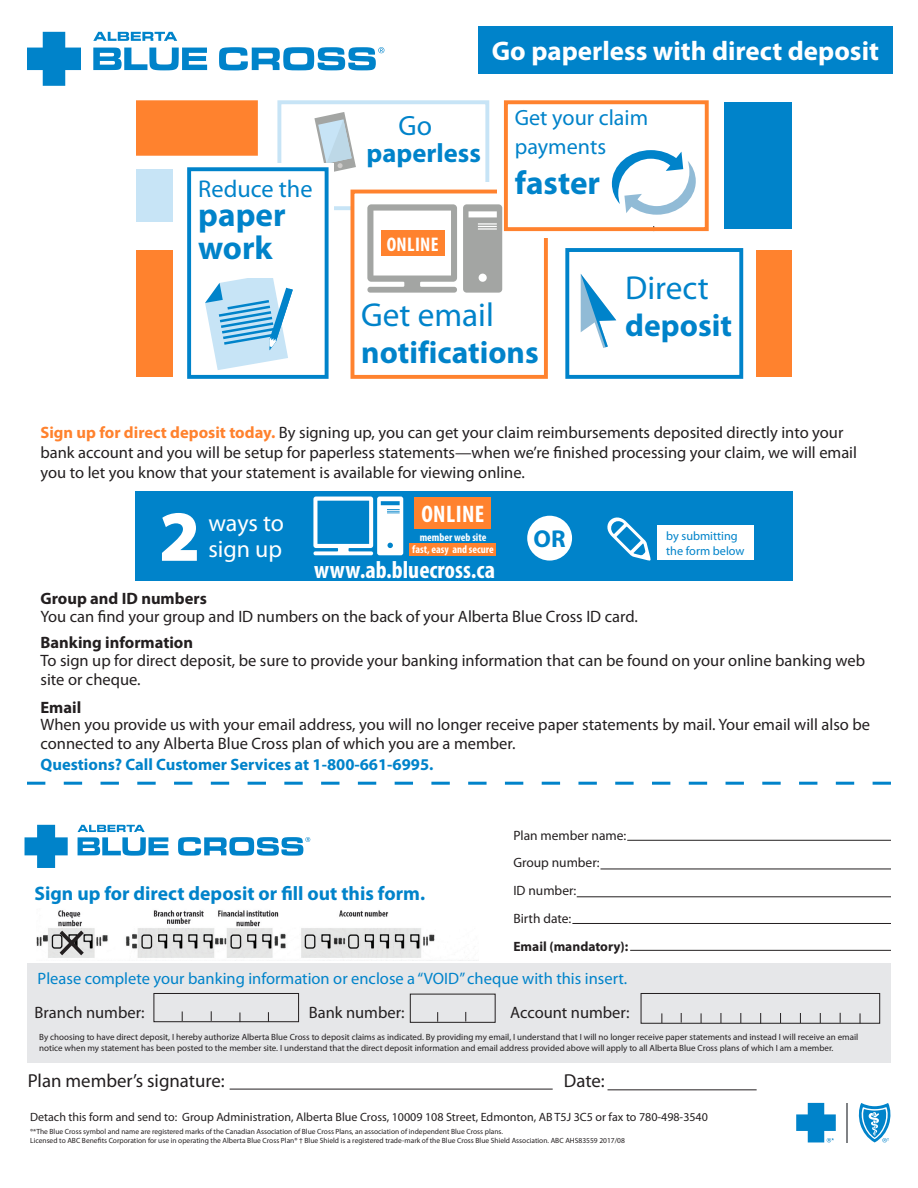
<style>
.page{position:relative;width:918px;height:1188px;background:#fff}
.page>*{position:absolute;margin:0;border:0;box-sizing:border-box;transform-origin:0 0}
.t1{font:900 72.45px "Myriad Pro";color:#fff}
.t2{font:700 52.35px "Minion Pro";color:#231f20}
.t3{font:33.3px "Myriad Pro";color:#0083ca}
.t4{font:700 33.15px/32.7px "Myriad Pro";color:#0083ca}
.t5{font:700 31.65px "Myriad Pro";color:#0083ca}
.t6{font:700 31.5px "Myriad Pro";color:#0083ca}
.t7{font:27.9px "Myriad Pro";color:#0083ca}
.t8{font:700 27px "Myriad Pro";color:#fff}
.t9{font:700 26.55px "Myriad Pro";color:#0083ca}
.t10{font:700 condensed 24.45px "Myriad Pro";color:#fff}
.t11{font:700 24.45px "Myriad Pro";color:#0083ca}
.t12{font:24.3px "Myriad Pro";color:#0083ca}
.t13{font:24px/25.5px "Myriad Pro";letter-spacing:-.005em;color:#fff}
.t14{font:700 condensed 24px "Myriad Pro";letter-spacing:.02em;color:#fff}
.t15{font:22.05px/29.2px "Myriad Pro";color:#0083ca}
.t16{font:700 condensed 19.8px "Myriad Pro";letter-spacing:.02em;color:#fff}
.t17{font:700 19.65px "Myriad Pro";color:#0083ca}
.t18{font:18.75px "Myriad Pro";color:#231f20}
.t19{font:16.5px/19.8px "Myriad Pro";color:#231f20}
.t20{font:16.5px "Myriad Pro";color:#0083ca}
.t21{font:700 16.5px "Myriad Pro";color:#231f20}
.t22{font:13.5px "Myriad Pro";color:#231f20}
.t23{font:700 13.5px "Myriad Pro";color:#231f20}
.t24{font:12.3px/14.7px "Myriad Pro";color:#0083ca}
.t25{font:12px "Myriad Pro";color:#231f20}
.t26{font:700 condensed 11.1px "Myriad Pro";color:#fff}
.t27{font:9px/10.8px "Myriad Pro";color:#231f20}
.t28{font:7.5px/9px "Myriad Pro";color:#231f20}
.s1{font-weight:700;color:#ff822e}
.s2{font-weight:700}
.s3{font-weight:700;color:#0083ca}
</style>
<div class="page">
<div style="left:27px;top:963px;width:864px;height:99px;background:#e6e7e9"></div>
<svg style="left:858px;top:1103px;width:33px;height:39px"></svg>
<hr style="left:847px;top:1103px;width:1px;height:39px;background:#808285">
<svg style="left:796px;top:1103px;width:40px;height:39px"></svg>
<svg style="left:78px;top:825px;width:91px;height:31px"></svg>
<svg style="left:178px;top:837px;width:132px;height:19px"></svg>
<svg style="left:25px;top:825px;width:43px;height:43px"></svg>
<hr style="left:608px;top:1089px;width:149px;height:1px;background:#231f20">
<hr style="left:230px;top:1089px;width:323px;height:1px;background:#231f20">
<hr style="left:627px;top:840px;width:264px;height:1px;background:#231f20">
<hr style="left:600px;top:869px;width:291px;height:1px;background:#231f20">
<hr style="left:577px;top:896px;width:314px;height:1px;background:#231f20">
<hr style="left:572px;top:923px;width:319px;height:1px;background:#231f20">
<hr style="left:630px;top:950px;width:261px;height:1px;background:#231f20">
<svg style="left:27px;top:782px;width:864px;height:3px"></svg>
<svg style="left:93px;top:32px;width:84px;height:9px"></svg>
<svg style="left:93px;top:48px;width:114px;height:22px"></svg>
<svg style="left:219px;top:47px;width:165px;height:23px"></svg>
<svg style="left:27px;top:32px;width:54px;height:54px"></svg>
<div style="left:478px;top:27px;width:414px;height:47px;background:#0083ca"></div>
<svg style="left:314px;top:112px;width:42px;height:60px"></svg>
<div style="left:277px;top:100px;width:212px;height:110px;border:4px solid #c7e4f6"></div>
<div style="left:565px;top:248px;width:178px;height:131px;border:4px solid #0083ca"></div>
<div style="left:353px;top:182px;width:150px;height:106px;background:#fff"></div>
<div style="left:351px;top:190px;width:197px;height:189px;border:4px solid #ff822e"></div>
<div style="left:498px;top:182px;width:108px;height:56px;background:#fff"></div>
<div style="left:504px;top:100px;width:205px;height:131px;border:4px solid #ff822e"></div>
<svg style="left:205px;top:278px;width:88px;height:92px"></svg>
<svg style="left:612px;top:150px;width:84px;height:65px"></svg>
<svg style="left:581px;top:274px;width:35px;height:74px"></svg>
<div style="left:236px;top:164px;width:98px;height:114px;background:#fff"></div>
<div style="left:187px;top:167px;width:142px;height:212px;border:4px solid #0083ca"></div>
<div style="left:724px;top:102px;width:137px;height:127px;background:#0083ca"></div>
<div style="left:757px;top:250px;width:55px;height:127px;background:#ff822e"></div>
<div style="left:793px;top:95px;width:98px;height:297px;background:#fff"></div>
<div style="left:107px;top:250px;width:66px;height:127px;background:#ff822e"></div>
<div style="left:107px;top:169px;width:66px;height:53px;background:#c7e4f6"></div>
<div style="left:109px;top:100px;width:149px;height:56px;background:#ff822e;border:4px solid #ff822e"></div>
<div style="left:37px;top:95px;width:99px;height:297px;background:#fff"></div>
<svg style="left:367px;top:204px;width:135px;height:89px"></svg>
<div style="left:381px;top:231px;width:63px;height:25px;background:#ff822e"></div>
<img style="left:36px;top:910px;width:399px;height:48px">
<div style="left:135px;top:492px;width:658px;height:89px;background:#0083ca"></div>
<div style="left:657px;top:526px;width:97px;height:34px;background:#fff"></div>
<svg style="left:607px;top:517px;width:44px;height:44px"></svg>
<div style="left:527px;top:516px;width:45px;height:45px;background:#fff;border-radius:50%"></div>
<div style="left:415px;top:498px;width:76px;height:31px;background:#ff822e"></div>
<svg style="left:313px;top:497px;width:90px;height:58px"></svg>
<div style="left:410px;top:543px;width:86px;height:13px;background:#ff822e"></div>
<div style="left:154px;top:993px;width:145px;height:29px;border:1px solid #231f20"></div>
<div style="left:410px;top:994px;width:86px;height:29px;border:1px solid #231f20"></div>
<div style="left:641px;top:993px;width:239px;height:31px;border:1px solid #231f20"></div>
<p class="t12" style="left:198px;top:173px;width:116px">Reduce the</p>
<p class="t4" style="left:198px;top:198px;width:89px">paper work</p>
<p class="t8" style="left:492px;top:34px;width:389px">Go paperless with direct deposit</p>
<p class="t7" style="left:399px;top:108px;width:35px">Go</p>
<p class="t9" style="left:367px;top:136px;width:116px">paperless</p>
<p class="t16" style="left:387px;top:232px;width:53px">ONLINE</p>
<p class="t15" style="left:515px;top:103px;width:135px">Get your claim payments</p>
<p class="t4" style="left:515px;top:165px;width:87px">faster</p>
<p class="t3" style="left:361px;top:294px;width:134px">Get email</p>
<p class="t6" style="left:361px;top:332px;width:179px">notifications</p>
<p class="t3" style="left:625px;top:267px;width:85px">Direct</p>
<p class="t5" style="left:625px;top:305px;width:108px">deposit</p>
<p class="t19" style="left:40px;top:423px;width:818px"><span class="s1">Sign up for direct deposit today.</span> By signing up, you can get your claim reimbursements deposited directly into your bank account and you will be setup for paperless statements—when we’re finished processing your claim, we will email you to let you know that your statement is available for viewing online.</p>
<p class="t1" style="left:159px;top:488px;width:43px">2</p>
<p class="t13" style="left:208px;top:510px;width:77px">ways to sign up</p>
<p class="t14" style="left:421px;top:499px;width:65px">ONLINE</p>
<p class="t26" style="left:420px;top:530px;width:68px">member web site</p>
<p class="t26" style="left:412px;top:542px;width:83px">fast, easy and secure</p>
<p class="t10" style="left:314px;top:555px;width:182px">www.ab.bluecross.ca</p>
<p class="t11" style="left:534px;top:523px;width:34px">OR</p>
<p class="t24" style="left:666px;top:529px;width:80px">by submitting the form below</p>
<p class="t21" style="left:40px;top:588px;width:168px">Group and ID numbers</p>
<p class="t19" style="left:40px;top:606px;width:599px">You can find your group and ID numbers on the back of your Alberta Blue Cross ID card.</p>
<p class="t21" style="left:40px;top:632px;width:154px">Banking information</p>
<p class="t19" style="left:40px;top:650px;width:826px">To sign up for direct deposit, be sure to provide your banking information that can be found on your online banking web site or cheque.</p>
<p class="t19" style="left:40px;top:699px;width:831px;line-height:16.8px"><span class="s2">Email<br></span>When you provide us with your email address, you will no longer receive paper statements by mail. Your email will also be</p>
<p class="t19" style="left:40px;top:733px;width:476px;line-height:20.5px">connected to any Alberta Blue Cross plan of which you are a member.<br><span class="s3">Questions? Call Customer Services at 1-800-661-6995.</span></p>
<p class="t17" style="left:35px;top:880px;width:392px">Sign up for direct deposit or fill out this form.</p>
<p class="t2" style="left:57px;top:902px;width:32px">×</p>
<p class="t22" style="left:513px;top:827px;width:114px">Plan member name:</p>
<p class="t22" style="left:513px;top:855px;width:88px">Group number:</p>
<p class="t22" style="left:513px;top:882px;width:65px">ID number:</p>
<p class="t22" style="left:513px;top:910px;width:60px">Birth date:</p>
<p class="t23" style="left:513px;top:937px;width:116px">Email (mandatory):</p>
<p class="t20" style="left:38px;top:968px;width:591px">Please complete your banking information or enclose a “VOID” cheque with this insert.</p>
<p class="t19" style="left:35px;top:1002px;width:112px">Branch number:</p>
<p class="t19" style="left:309px;top:1002px;width:97px">Bank number:</p>
<p class="t19" style="left:510px;top:1002px;width:121px">Account number:</p>
<p class="t27" style="left:39px;top:1032px;width:821px">By choosing to have direct deposit, I hereby authorize Alberta Blue Cross to deposit claims as indicated. By providing my email, I understand that I will no longer receive paper statements and instead I will receive an email notice when my statement has been posted to the member site. I understand that the direct deposit information and email address provided above will apply to all Alberta Blue Cross plans of which I am a member.</p>
<p class="t18" style="left:28px;top:1069px;width:199px">Plan member’s signature:</p>
<p class="t18" style="left:564px;top:1069px;width:42px">Date:</p>
<p class="t25" style="left:30px;top:1110px;width:679px">Detach this form and send to: Group Administration, Alberta Blue Cross, 10009 108 Street, Edmonton, AB T5J 3C5 or fax to 780-498-3540</p>
<p class="t28" style="left:30px;top:1127px;width:596px">®*The Blue Cross symbol and name are registered marks of the Canadian Association of Blue Cross Plans, an association of independent Blue Cross plans.<br>Licensed to ABC Benefits Corporation for use in operating the Alberta Blue Cross Plan® † Blue Shield is a registered trade-mark of the Blue Cross Blue Shield Association. ABC AHS83559 2017/08</p>
</div>
